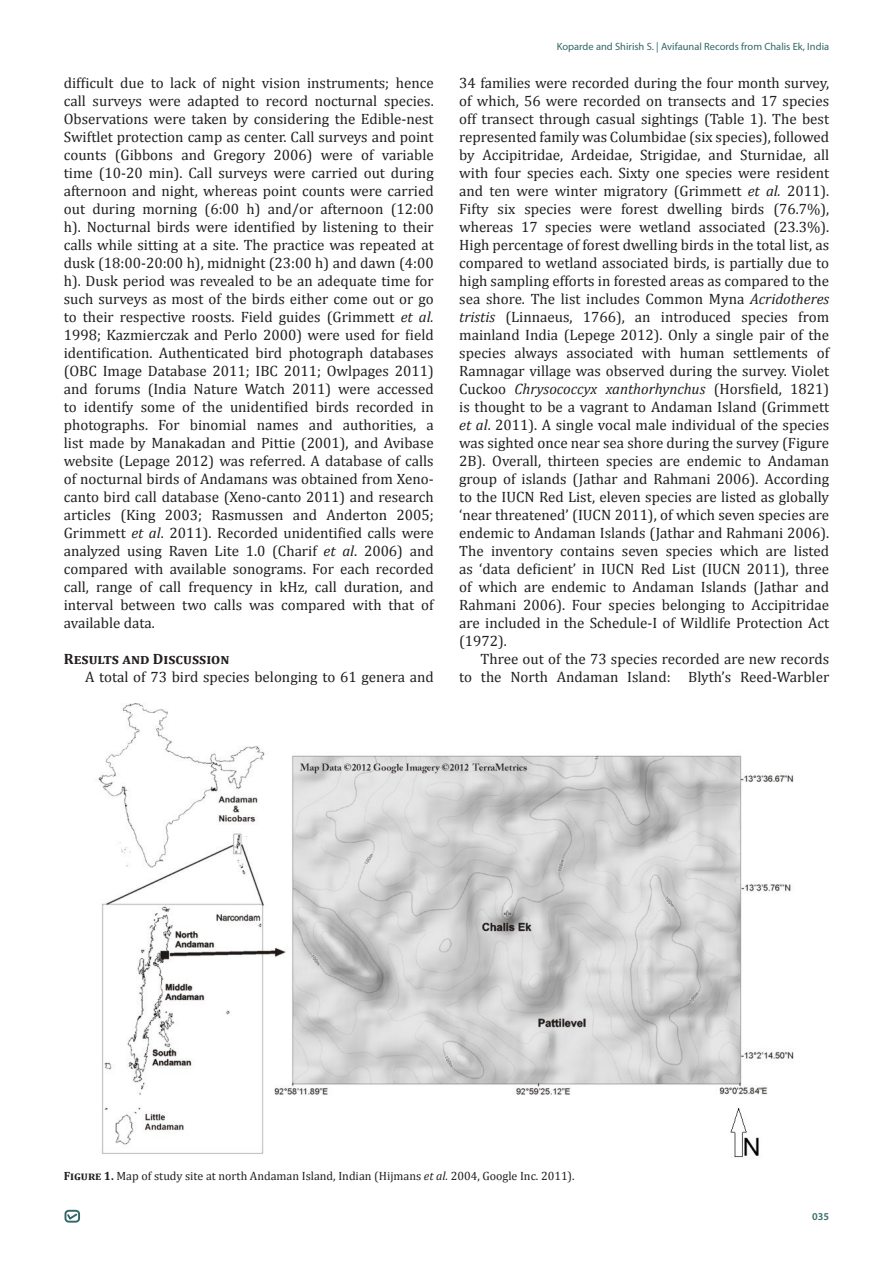
<style>
.page{position:relative;width:893px;height:1263px;background:#fff}
.page>*{position:absolute;margin:0;border:0;box-sizing:border-box;transform-origin:0 0}
.t1{font:15px/18px "Cambria";color:#231f20;text-align:justify}
.t2{font:700 15px "Cambria";color:#231f20}
.t3{font:12px "Cambria";color:#231f20}
.t4{font:10.5px "Myriad Pro";color:#336767}
.t5{font:600 10.5px "Myriad Pro";color:#336767}
.s1{font-style:italic}
.s2{font-weight:700}
</style>
<div class="page">
<div style="left:65px;top:1210px;width:15px;height:12px;border:2px solid #326667;border-radius:3px"></div>
<svg style="left:66px;top:1212px;width:13px;height:9px"></svg>
<img style="left:98px;top:703px;width:696px;height:455px">
<p class="t1" style="left:64px;top:74px;width:371px">difficult due to lack of night vision instruments; hence call surveys were adapted to record nocturnal species.<br>Observations were taken by considering the Edible-nest Swiftlet protection camp as center. Call surveys and point counts (Gibbons and Gregory 2006) were of variable time (10-20 min). Call surveys were carried out during afternoon and night, whereas point counts were carried out during morning (6:00 h) and/or afternoon (12:00 h). Nocturnal birds were identified by listening to their calls while sitting at a site. The practice was repeated at dusk (18:00-20:00 h), midnight (23:00 h) and dawn (4:00 h). Dusk period was revealed to be an adequate time for such surveys as most of the birds either come out or go to their respective roosts. Field guides (Grimmett <span class="s1">et al.<br></span>1998; Kazmierczak and Perlo 2000) were used for field identification. Authenticated bird photograph databases (OBC Image Database 2011; IBC 2011; Owlpages 2011) and forums (India Nature Watch 2011) were accessed to identify some of the unidentified birds recorded in photographs. For binomial names and authorities, a list made by Manakadan and Pittie (2001), and Avibase website (Lepage 2012) was referred. A database of calls of nocturnal birds of Andamans was obtained from Xeno&shy;canto bird call database (Xeno-canto 2011) and research articles (King 2003; Rasmussen and Anderton 2005; Grimmett <span class="s1">et al</span>. 2011). Recorded unidentified calls were analyzed using Raven Lite 1.0 (Charif <span class="s1">et al</span>. 2006) and compared with available sonograms. For each recorded call, range of call frequency in kHz, call duration, and interval between two calls was compared with that of available data.</p>
<p class="t2" style="left:64px;top:648px;width:167px">Results and Discussion</p>
<p class="t1" style="left:85px;top:668px;width:350px">A total of 73 bird species belonging to 61 genera and</p>
<p class="t4" style="left:557px;top:40px;width:274px">Koparde and Shirish S. | Avifaunal Records from Chalis Ek, India</p>
<p class="t1" style="left:459px;top:74px;width:371px">34 families were recorded during the four month survey, of which, 56 were recorded on transects and 17 species off transect through casual sightings (Table 1). The best represented family was Columbidae (six species), followed by Accipitridae, Ardeidae, Strigidae, and Sturnidae, all with four species each. Sixty one species were resident and ten were winter migratory (Grimmett <span class="s1">et al.</span> 2011).<br>Fifty six species were forest dwelling birds (76.7%), whereas 17 species were wetland associated (23.3%).<br>High percentage of forest dwelling birds in the total list, as compared to wetland associated birds, is partially due to high sampling efforts in forested areas as compared to the sea shore. The list includes Common Myna <span class="s1">Acridotheres tristis</span> (Linnaeus, 1766), an introduced species from mainland India (Lepege 2012). Only a single pair of the species always associated with human settlements of Ramnagar village was observed during the survey. Violet Cuckoo <span class="s1">Chrysococcyx xanthorhynchus</span> (Horsfield, 1821) is thought to be a vagrant to Andaman Island (Grimmett <span class="s1">et al</span>. 2011). A single vocal male individual of the species was sighted once near sea shore during the survey (Figure 2B). Overall, thirteen species are endemic to Andaman group of islands (Jathar and Rahmani 2006). According to the IUCN Red List, eleven species are listed as globally ‘near threatened’ (IUCN 2011), of which seven species are endemic to Andaman Islands (Jathar and Rahmani 2006).<br>The inventory contains seven species which are listed as ‘data deficient’ in IUCN Red List (IUCN 2011), three of which are endemic to Andaman Islands (Jathar and Rahmani 2006). Four species belonging to Accipitridae are included in the Schedule-I of Wildlife Protection Act (1972).</p>
<p class="t1" style="left:459px;top:650px;width:371px;text-align:right">Three out of the 73 species recorded are new records<br>to the North Andaman Island: Blyth’s Reed-Warbler</p>
<p class="t3" style="left:64px;top:1169px;width:512px"><span class="s2">Figure 1.</span> Map of study site at north Andaman Island, Indian (Hijmans <span class="s1">et al.</span> 2004, Google Inc. 2011).</p>
<p class="t5" style="left:812px;top:1209px;width:18px">035</p>
</div>
